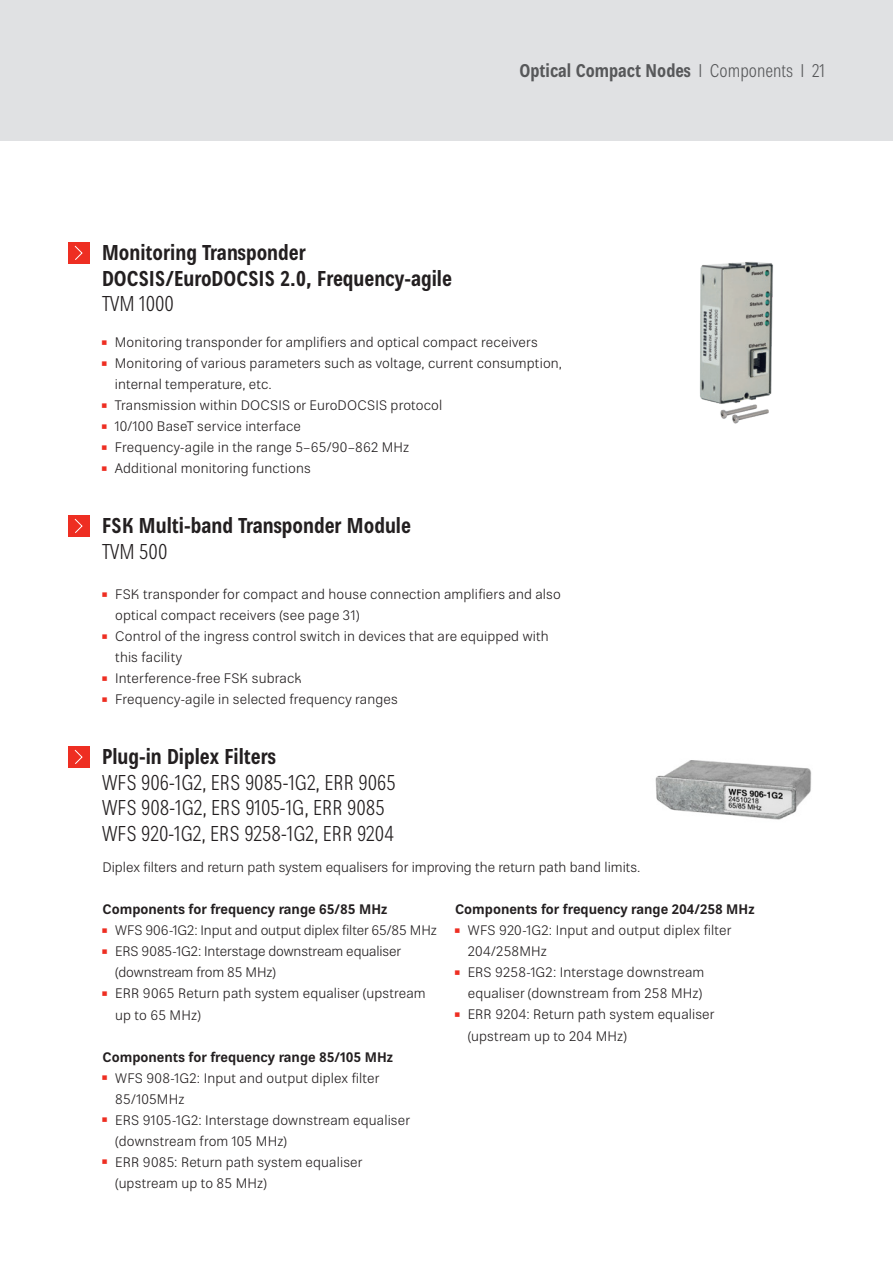
<style>
.page{position:relative;width:893px;height:1263px;background:#fff}
.page>*{position:absolute;margin:0;border:0;box-sizing:border-box;transform-origin:0 0}
.t1{font:700 condensed 21px/25.5px "Kathrein 77";color:#231f20}
.t2{font:300 condensed 21px/25.5px "Kathrein 47";color:#231f20}
.t3{font:700 condensed 18px "Kathrein 77";color:#57585a}
.t4{font:300 13.5px/21px "Kathrein 45";letter-spacing:.01em;color:#231f20}
.t5{font:300 13.5px/21px "Kathrein 45";letter-spacing:-.01em;color:#231f20}
.t6{font:700 13.5px "Kathrein 75";color:#231f20}
.s1{font-family:"Kathrein 47";font-weight:300}
.s2{font-size:18px;color:#ee2e22}
</style>
<div class="page">
<div style="left:0;top:0;width:893px;height:140px;background:#e0e1e3"></div>
<img style="left:700px;top:262px;width:73px;height:162px">
<img style="left:655px;top:760px;width:157px;height:60px">
<div style="left:68px;top:242px;width:21px;height:21px;background:#ee2e22"></div>
<svg style="left:74px;top:245px;width:9px;height:15px"></svg>
<div style="left:68px;top:515px;width:21px;height:21px;background:#ee2e22"></div>
<svg style="left:74px;top:518px;width:9px;height:15px"></svg>
<div style="left:68px;top:746px;width:21px;height:21px;background:#ee2e22"></div>
<svg style="left:74px;top:750px;width:9px;height:14px"></svg>
<h1 class="t1" style="left:102px;top:240px;width:351px">Monitoring Transponder<br>DOCSIS/EuroDOCSIS 2.0, Frequency-agile</h1>
<h1 class="t2" style="left:102px;top:291px;width:74px">TVM 1000</h1>
<h2 class="t3" style="left:519px;top:58px;width:307px">Optical Compact Nodes <span class="s1">I Components I 21</span></h2>
<p class="t4" style="left:102px;top:332px;width:437px"><span class="s2">▪</span> Monitoring transponder for amplifiers and optical compact receivers</p>
<p class="t4" style="left:115px;top:353px;width:449px;text-indent:-13px"><span class="s2">▪</span> Monitoring of various parameters such as voltage, current consumption, internal temperature, etc.</p>
<p class="t4" style="left:102px;top:395px;width:342px"><span class="s2">▪</span>Transmission within DOCSIS or EuroDOCSIS protocol</p>
<p class="t4" style="left:102px;top:416px;width:200px"><span class="s2">▪</span>10/100 BaseT service interface</p>
<p class="t4" style="left:102px;top:437px;width:309px"><span class="s2">▪</span>Frequency-agile in the range 5–65/90–862 MHz</p>
<p class="t4" style="left:102px;top:458px;width:210px"><span class="s2">▪</span>Additional monitoring functions</p>
<h1 class="t1" style="left:102px;top:513px;width:310px">FSK Multi-band Transponder Module</h1>
<h1 class="t2" style="left:102px;top:539px;width:67px">TVM 500</h1>
<p class="t4" style="left:115px;top:584px;width:447px;text-indent:-13px"><span class="s2">▪</span>FSK transponder for compact and house connection amplifiers and also optical compact receivers (see page 31)</p>
<p class="t4" style="left:115px;top:626px;width:435px;text-indent:-13px"><span class="s2">▪</span>Control of the ingress control switch in devices that are equipped with this facility</p>
<p class="t4" style="left:102px;top:668px;width:201px"><span class="s2">▪</span>Interference-free FSK subrack</p>
<p class="t4" style="left:102px;top:689px;width:297px"><span class="s2">▪</span>Frequency-agile in selected frequency ranges</p>
<h1 class="t1" style="left:102px;top:744px;width:175px">Plug-in Diplex Filters</h1>
<h1 class="t2" style="left:102px;top:770px;width:295px">WFS 906-1G2, ERS 9085-1G2, ERR 9065<br>WFS 908-1G2, ERS 9105-1G, ERR 9085<br>WFS 920-1G2, ERS 9258-1G2, ERR 9204</h1>
<p class="t4" style="left:102px;top:857px;width:540px">Diplex filters and return path system equalisers for improving the return path band limits.</p>
<p class="t6" style="left:102px;top:900px;width:286px">Components for frequency range 65/85 MHz</p>
<p class="t5" style="left:102px;top:920px;width:336px"><span class="s2">▪</span>WFS 906-1G2: Input and output diplex filter 65/85 MHz</p>
<p class="t5" style="left:115px;top:941px;width:287px;text-indent:-13px"><span class="s2">▪</span>ERS 9085-1G2: Interstage downstream equaliser (downstream from 85 MHz)</p>
<p class="t4" style="left:115px;top:983px;width:312px;text-indent:-13px"><span class="s2">▪</span>ERR 9065 Return path system equaliser (upstream up to 65 MHz)</p>
<p class="t6" style="left:102px;top:1047px;width:292px">Components for frequency range 85/105 MHz</p>
<p class="t4" style="left:115px;top:1067px;width:266px;text-indent:-13px"><span class="s2">▪</span>WFS 908-1G2: Input and output diplex filter<br>85/105MHz</p>
<p class="t4" style="left:115px;top:1109px;width:296px;text-indent:-13px"><span class="s2">▪</span>ERS 9105-1G2: Interstage downstream equaliser (downstream from 105 MHz)</p>
<p class="t4" style="left:115px;top:1151px;width:249px;text-indent:-13px"><span class="s2">▪</span>ERR 9085: Return path system equaliser (upstream up to 85 MHz)</p>
<p class="t6" style="left:455px;top:900px;width:301px">Components for frequency range 204/258 MHz</p>
<p class="t4" style="left:468px;top:920px;width:265px;text-indent:-13px"><span class="s2">▪</span>WFS 920-1G2: Input and output diplex filter<br>204/258MHz</p>
<p class="t4" style="left:455px;top:962px;width:251px;text-align:right"><span class="s2">▪</span>ERS 9258-1G2: Interstage downstream equaliser (downstream from 258 MHz)</p>
<p class="t4" style="left:468px;top:1004px;width:248px;text-indent:-13px"><span class="s2">▪</span>ERR 9204: Return path system equaliser (upstream up to 204 MHz)</p>
</div>
